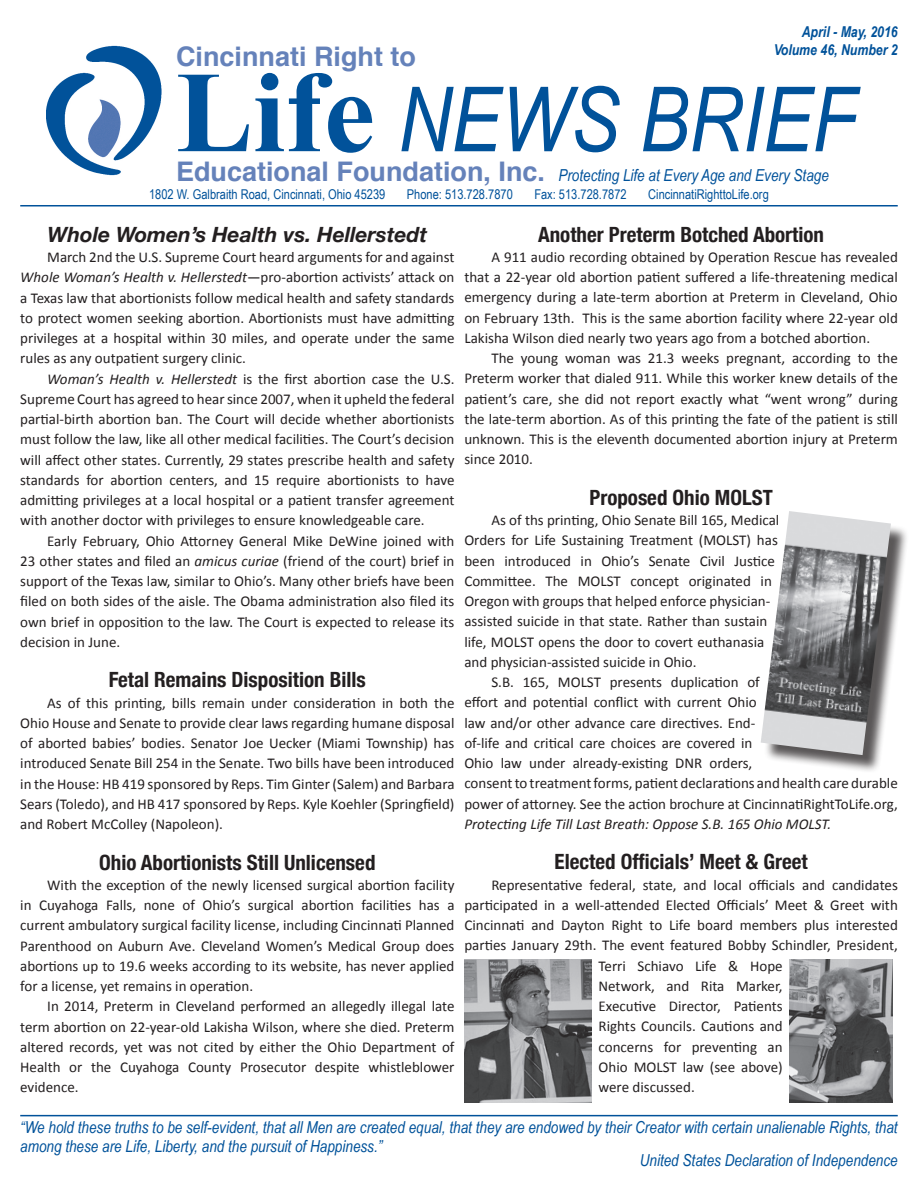
<style>
.page{position:relative;width:918px;height:1188px;background:#fff}
.page>*{position:absolute;margin:0;border:0;box-sizing:border-box;transform-origin:0 0}
.t1{font:700 115.5px "Times New Roman";color:#01529a}
.t2{font:italic 90px "Arial Narrow";color:#01529a}
.t3{font:700 27px "Helvetica";color:#6582ba}
.t4{font:700 condensed 21px "Helvetica Neue";color:#231f20}
.t5{font:italic 700 21px "Helvetica Neue";color:#231f20}
.t6{font:italic 16.5px/19.8px "Arial Narrow";color:#01529a}
.t7{font:15px/20.2px "Calibri";color:#231f20;text-align:justify}
.t8{font:italic 700 15px "Arial Narrow";color:#01529a}
.t9{font:13.5px "Arial Narrow";color:#01529a}
.s1{font-style:italic}
</style>
<div class="page">
<img style="left:47px;top:45px;width:115px;height:131px">
<hr style="left:20px;top:1115px;width:878px;height:1px;background:#01529a">
<hr style="left:20px;top:205px;width:878px;height:1px;background:#01529a">
<div style="left:763px;top:514px;width:146px;height:259px;background:#231f20;opacity:.75"></div>
<img style="left:761px;top:511px;width:130px;height:244px">
<img style="left:464px;top:959px;width:128px;height:144px">
<img style="left:789px;top:959px;width:103px;height:144px">
<p class="t8" style="left:802px;top:21px;width:97px">April - May, 2016</p>
<p class="t8" style="left:774px;top:39px;width:125px">Volume 46, Number 2</p>
<p class="t2" style="left:398px;top:57px;width:461px">NEWS BRIEF</p>
<p class="t3" style="left:176px;top:35px;width:242px">Cincinnati Right to</p>
<p class="t1" style="left:176px;top:33px;width:200px">Life</p>
<p class="t3" style="left:176px;top:149px;width:371px">Educational Foundation, Inc.</p>
<p class="t6" style="left:558px;top:165px;width:272px">Protecting Life at Every Age and Every Stage</p>
<p class="t9" style="left:149px;top:184px;width:238px">1802 W. Galbraith Road, Cincinnati, Ohio 45239</p>
<p class="t9" style="left:407px;top:184px;width:107px">Phone: 513.728.7870</p>
<p class="t9" style="left:534px;top:184px;width:94px">Fax: 513.728.7872</p>
<p class="t9" style="left:648px;top:184px;width:122px">CincinnatiRighttoLife.org</p>
<p class="t5" style="left:48px;top:218px;width:381px">Whole Women’s Health vs. Hellerstedt</p>
<p class="t7" style="left:20px;top:247px;width:436px;text-indent:27px">March 2nd the U.S. Supreme Court heard arguments for and against <span class="s1">Whole Woman’s Health v. Hellerstedt</span>—pro-abortion activists’ attack on a Texas law that abortionists follow medical health and safety standards to protect women seeking abortion. Abortionists must have admitting privileges at a hospital within 30 miles, and operate under the same rules as any outpatient surgery clinic.</p>
<p class="t7" style="left:20px;top:369px;width:436px;text-indent:27px"><span class="s1">Woman’s Health v. Hellerstedt</span> is the first abortion case the U.S.<br>Supreme Court has agreed to hear since 2007, when it upheld the federal partial-birth abortion ban. The Court will decide whether abortionists must follow the law, like all other medical facilities. The Court’s decision will affect other states. Currently, 29 states prescribe health and safety standards for abortion centers, and 15 require abortionists to have admitting privileges at a local hospital or a patient transfer agreement with another doctor with privileges to ensure knowledgeable care.</p>
<p class="t7" style="left:20px;top:531px;width:436px;text-indent:27px">Early February, Ohio Attorney General Mike DeWine joined with 23 other states and filed an <span class="s1">amicus curiae</span> (friend of the court) brief in support of the Texas law, similar to Ohio’s. Many other briefs have been filed on both sides of the aisle. The Obama administration also filed its own brief in opposition to the law. The Court is expected to release its decision in June.</p>
<p class="t4" style="left:109px;top:662px;width:259px">Fetal Remains Disposition Bills</p>
<p class="t7" style="left:20px;top:693px;width:436px;text-indent:27px">As of this printing, bills remain under consideration in both the Ohio House and Senate to provide clear laws regarding humane disposal of aborted babies’ bodies. Senator Joe Uecker (Miami Township) has introduced Senate Bill 254 in the Senate. Two bills have been introduced in the House: HB 419 sponsored by Reps. Tim Ginter (Salem) and Barbara Sears (Toledo), and HB 417 sponsored by Reps. Kyle Koehler (Springfield) and Robert McColley (Napoleon).</p>
<p class="t4" style="left:99px;top:845px;width:278px">Ohio Abortionists Still Unlicensed</p>
<p class="t7" style="left:20px;top:875px;width:436px;text-indent:27px">With the exception of the newly licensed surgical abortion facility in Cuyahoga Falls, none of Ohio’s surgical abortion facilities has a current ambulatory surgical facility license, including Cincinnati Planned Parenthood on Auburn Ave. Cleveland Women’s Medical Group does abortions up to 19.6 weeks according to its website, has never applied for a license, yet remains in operation.</p>
<p class="t7" style="left:20px;top:996px;width:436px;text-indent:27px">In 2014, Preterm in Cleveland performed an allegedly illegal late term abortion on 22-year-old Lakisha Wilson, where she died. Preterm altered records, yet was not cited by either the Ohio Department of Health or the Cuyahoga County Prosecutor despite whistleblower evidence.</p>
<p class="t4" style="left:538px;top:217px;width:287px">Another Preterm Botched Abortion</p>
<p class="t7" style="left:464px;top:247px;width:435px;text-indent:27px">A 911 audio recording obtained by Operation Rescue has revealed that a 22-year old abortion patient suffered a life-threatening medical emergency during a late-term abortion at Preterm in Cleveland, Ohio on February 13th. This is the same abortion facility where 22-year old Lakisha Wilson died nearly two years ago from a botched abortion.</p>
<p class="t7" style="left:464px;top:348px;width:435px;text-indent:27px">The young woman was 21.3 weeks pregnant, according to the Preterm worker that dialed 911. While this worker knew details of the patient’s care, she did not report exactly what “went wrong” during the late-term abortion. As of this printing the fate of the patient is still unknown. This is the eleventh documented abortion injury at Preterm since 2010.</p>
<p class="t4" style="left:589px;top:480px;width:185px">Proposed Ohio MOLST</p>
<p class="t7" style="left:464px;top:510px;width:316px;text-align:left;text-indent:27px">As of ths printing, Ohio Senate Bill 165, Medical Orders for Life Sustaining Treatment (MOLST) has been introduced in Ohio’s Senate Civil Justice Committee. The MOLST concept originated in Oregon with groups that helped enforce physician&shy;assisted suicide in that state. Rather than sustain life, MOLST opens the door to covert euthanasia and physician-assisted suicide in Ohio.</p>
<p class="t7" style="left:464px;top:672px;width:435px;text-align:left;text-indent:27px">S.B. 165, MOLST presents duplication of<br>effort and potential conflict with current Ohio<br>law and/or other advance care directives. End-<br>of-life and critical care choices are covered in<br>Ohio law under already-existing DNR orders,<br>consent to treatment forms, patient declarations and health care durable power of attorney. See the action brochure at CincinnatiRightToLife.org, <span class="s1">Protecting Life Till Last Breath: Oppose S.B. 165 Ohio MOLST.</span></p>
<p class="t4" style="left:555px;top:844px;width:255px">Elected Officials’ Meet &amp; Greet</p>
<p class="t7" style="left:491px;top:875px;width:408px">Representative federal, state, and local officials and candidates</p>
<p class="t7" style="left:464px;top:895px;width:435px">participated in a well-attended Elected Officials’ Meet &amp; Greet with</p>
<p class="t7" style="left:464px;top:915px;width:435px">Cincinnati and Dayton Right to Life board members plus interested</p>
<p class="t7" style="left:464px;top:935px;width:435px">parties January 29th. The event featured Bobby Schindler, President,</p>
<p class="t7" style="left:599px;top:956px;width:186px">Terri Schiavo Life &amp; Hope</p>
<p class="t7" style="left:599px;top:976px;width:186px">Network, and Rita Marker,</p>
<p class="t7" style="left:599px;top:996px;width:186px">Executive Director, Patients</p>
<p class="t7" style="left:599px;top:1016px;width:186px">Rights Councils. Cautions and</p>
<p class="t7" style="left:599px;top:1037px;width:186px">concerns for preventing an</p>
<p class="t7" style="left:599px;top:1057px;width:186px">Ohio MOLST law (see above)</p>
<p class="t7" style="left:599px;top:1077px;width:98px">were discussed.</p>
<p class="t6" style="left:20px;top:1116px;width:879px">“We hold these truths to be self-evident, that all Men are created equal, that they are endowed by their Creator with certain unalienable Rights, that among these are Life, Liberty, and the pursuit of Happiness.”</p>
<p class="t6" style="left:640px;top:1150px;width:259px">United States Declaration of Independence</p>
</div>
